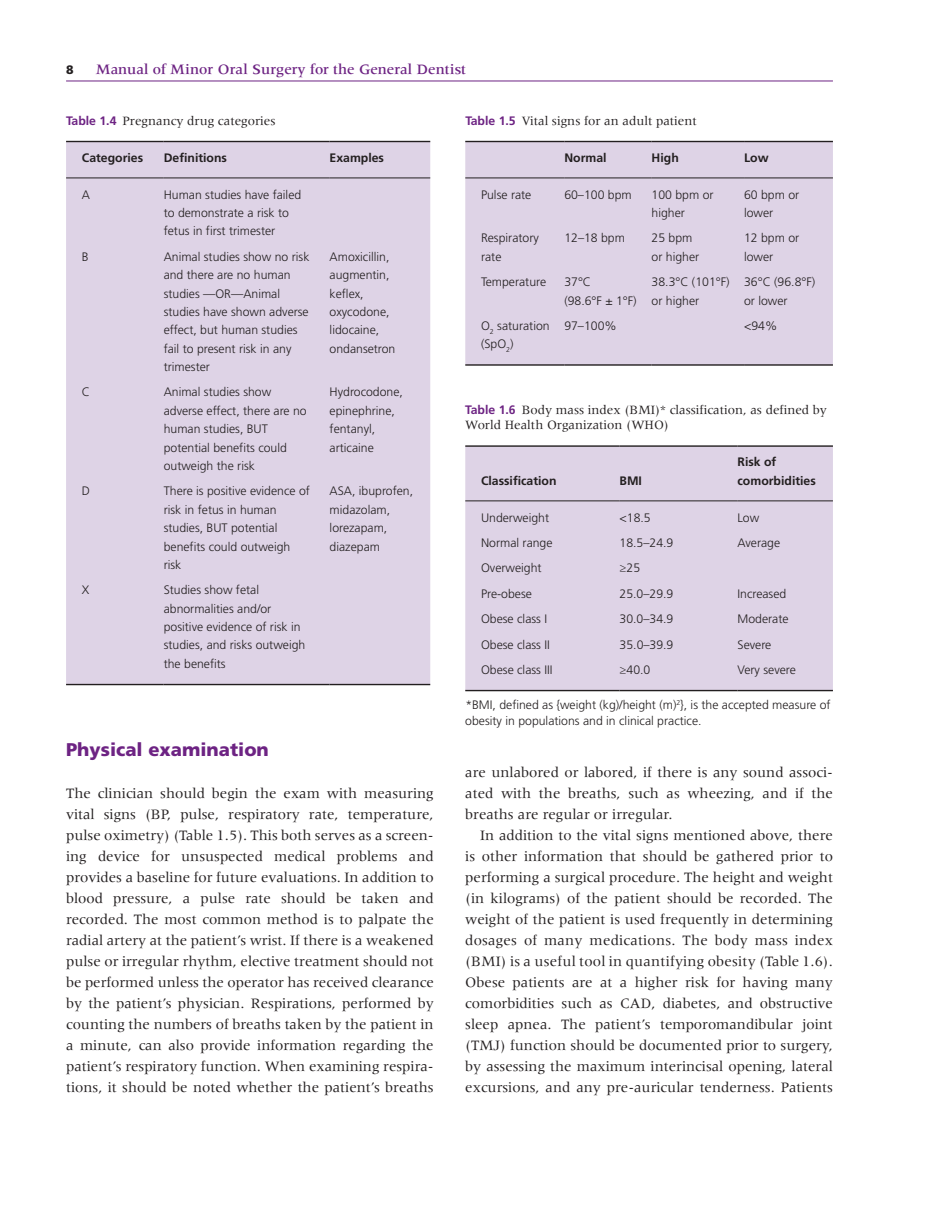
<style>
.page{position:relative;width:938px;height:1221px;background:#fff}
.page>*{position:absolute;margin:0;border:0;box-sizing:border-box;transform-origin:0 0}
.t1{font:900 18.38px "Frutiger LT Std";color:#6d2383}
.t2{font:14.88px/21px "Meridien LT Std";color:#231f20;text-align:justify}
.t3{font:500 14.88px "Meridien LT Std";color:#6d2383}
.t4{font:13.12px/15.8px "Meridien LT Std";color:#231f20}
.t5{font:300 12.25px/18.4px "Frutiger LT Std";color:#231f20}
.t6{font:700 12.25px/18.4px "Frutiger LT Std";color:#231f20}
.t7{font:900 12.25px "Frutiger LT Std";color:#231f20}
.s1{font-family:"Frutiger LT Std";font-weight:700;font-size:12.25px;color:#6d2383}
</style>
<div class="page">
<hr style="left:66px;top:81px;width:767px;height:1px;background:#6d2383">
<div style="left:66px;top:142px;width:364px;height:35px;background:#ded3e6"></div>
<div style="left:66px;top:178px;width:364px;height:505px;background:#ded3e6"></div>
<hr style="left:164px;top:683px;width:165px;height:2px;background:#231f20">
<hr style="left:329px;top:683px;width:101px;height:2px;background:#231f20">
<hr style="left:66px;top:683px;width:98px;height:2px;background:#231f20">
<hr style="left:164px;top:141px;width:165px;height:1px;background:#231f20">
<hr style="left:164px;top:177px;width:165px;height:1px;background:#231f20">
<hr style="left:329px;top:141px;width:101px;height:1px;background:#231f20">
<hr style="left:329px;top:177px;width:101px;height:1px;background:#231f20">
<hr style="left:66px;top:141px;width:98px;height:1px;background:#231f20">
<hr style="left:66px;top:177px;width:98px;height:1px;background:#231f20">
<div style="left:465px;top:142px;width:368px;height:35px;background:#ded3e6"></div>
<div style="left:465px;top:178px;width:368px;height:186px;background:#ded3e6"></div>
<hr style="left:651px;top:364px;width:93px;height:1px;background:#231f20">
<hr style="left:564px;top:364px;width:87px;height:1px;background:#231f20">
<hr style="left:744px;top:364px;width:89px;height:1px;background:#231f20">
<hr style="left:465px;top:364px;width:99px;height:1px;background:#231f20">
<hr style="left:564px;top:141px;width:87px;height:1px;background:#231f20">
<hr style="left:564px;top:177px;width:87px;height:1px;background:#231f20">
<hr style="left:651px;top:141px;width:93px;height:1px;background:#231f20">
<hr style="left:651px;top:177px;width:93px;height:1px;background:#231f20">
<hr style="left:744px;top:141px;width:89px;height:1px;background:#231f20">
<hr style="left:744px;top:177px;width:89px;height:1px;background:#231f20">
<hr style="left:465px;top:141px;width:99px;height:1px;background:#231f20">
<hr style="left:465px;top:177px;width:99px;height:1px;background:#231f20">
<div style="left:465px;top:447px;width:368px;height:53px;background:#ded3e6"></div>
<div style="left:465px;top:501px;width:368px;height:188px;background:#ded3e6"></div>
<hr style="left:619px;top:689px;width:118px;height:2px;background:#231f20">
<hr style="left:737px;top:689px;width:96px;height:2px;background:#231f20">
<hr style="left:465px;top:689px;width:154px;height:2px;background:#231f20">
<hr style="left:619px;top:445px;width:118px;height:2px;background:#231f20">
<hr style="left:619px;top:500px;width:118px;height:1px;background:#231f20">
<hr style="left:737px;top:445px;width:96px;height:2px;background:#231f20">
<hr style="left:737px;top:500px;width:96px;height:1px;background:#231f20">
<hr style="left:465px;top:445px;width:154px;height:2px;background:#231f20">
<hr style="left:465px;top:500px;width:154px;height:1px;background:#231f20">
<p class="t7" style="left:66px;top:62px;width:9px">8</p>
<p class="t3" style="left:96px;top:61px;width:372px">Manual of Minor Oral Surgery for the General Dentist</p>
<p class="t4" style="left:66px;top:112px;width:211px"><span class="s1">Table 1.4</span> Pregnancy drug categories</p>
<p class="t6" style="left:82px;top:148px;width:63px">Categories</p>
<p class="t6" style="left:164px;top:148px;width:65px">Definitions</p>
<p class="t6" style="left:329px;top:148px;width:56px">Examples</p>
<p class="t5" style="left:82px;top:185px;width:10px">A</p>
<p class="t5" style="left:164px;top:185px;width:139px">Human studies have failed to demonstrate a risk to fetus in first trimester</p>
<p class="t5" style="left:82px;top:247px;width:8px">B</p>
<p class="t5" style="left:164px;top:247px;width:147px">Animal studies show no risk and there are no human studies —OR—Animal studies have shown adverse effect, but human studies fail to present risk in any trimester</p>
<p class="t5" style="left:329px;top:247px;width:67px">Amoxicillin, augmentin, keflex, oxycodone, lidocaine, ondansetron</p>
<p class="t5" style="left:82px;top:383px;width:10px">C</p>
<p class="t5" style="left:164px;top:383px;width:144px">Animal studies show adverse effect, there are no human studies, BUT potential benefits could outweigh the risk</p>
<p class="t5" style="left:329px;top:383px;width:75px">Hydrocodone, epinephrine, fentanyl, articaine</p>
<p class="t5" style="left:82px;top:482px;width:10px">D</p>
<p class="t5" style="left:164px;top:482px;width:148px">There is positive evidence of risk in fetus in human studies, BUT potential benefits could outweigh risk</p>
<p class="t5" style="left:329px;top:482px;width:85px">ASA, ibuprofen, midazolam, lorezapam, diazepam</p>
<p class="t5" style="left:82px;top:581px;width:9px">X</p>
<p class="t5" style="left:164px;top:581px;width:143px">Studies show fetal abnormalities and/or positive evidence of risk in studies, and risks outweigh the benefits</p>
<p class="t1" style="left:66px;top:738px;width:204px">Physical examination</p>
<p class="t2" style="left:66px;top:782px;width:369px">The clinician should begin the exam with measuring vital signs (BP, pulse, respiratory rate, temperature, pulse oximetry) (Table 1.5). This both serves as a screen&shy;ing device for unsuspected medical problems and provides a baseline for future evaluations. In addition to blood pressure, a pulse rate should be taken and recorded. The most common method is to palpate the radial artery at the patient’s wrist. If there is a weakened pulse or irregular rhythm, elective treatment should not be performed unless the operator has received clearance by the patient’s physician. Respirations, performed by counting the numbers of breaths taken by the patient in a minute, can also provide information regarding the patient’s respiratory function. When examining respira&shy;tions, it should be noted whether the patient’s breaths</p>
<p class="t4" style="left:465px;top:112px;width:233px"><span class="s1">Table 1.5</span> Vital signs for an adult patient</p>
<p class="t6" style="left:564px;top:148px;width:44px">Normal</p>
<p class="t6" style="left:651px;top:148px;width:29px">High</p>
<p class="t6" style="left:744px;top:148px;width:26px">Low</p>
<p class="t5" style="left:481px;top:185px;width:52px">Pulse rate</p>
<p class="t5" style="left:564px;top:185px;width:69px">60–100 bpm</p>
<p class="t5" style="left:651px;top:185px;width:63px">100 bpm or higher</p>
<p class="t5" style="left:744px;top:185px;width:57px">60 bpm or lower</p>
<p class="t5" style="left:481px;top:229px;width:59px">Respiratory rate</p>
<p class="t5" style="left:564px;top:229px;width:62px">12–18 bpm</p>
<p class="t5" style="left:651px;top:229px;width:49px">25 bpm or higher</p>
<p class="t5" style="left:744px;top:229px;width:57px">12 bpm or lower</p>
<p class="t5" style="left:481px;top:273px;width:67px">Temperature</p>
<p class="t5" style="left:564px;top:273px;width:74px">37°C<br>(98.6°F ± 1°F)</p>
<p class="t5" style="left:651px;top:273px;width:79px">38.3°C (101°F) or higher</p>
<p class="t5" style="left:744px;top:273px;width:73px">36°C (96.8°F) or lower</p>
<p class="t5" style="left:481px;top:317px;width:70px">O<sub>2</sub> saturation (SpO<sub>2</sub>)</p>
<p class="t5" style="left:564px;top:317px;width:54px">97–100%</p>
<p class="t5" style="left:744px;top:317px;width:35px">&lt;94%</p>
<p class="t4" style="left:465px;top:401px;width:363px"><span class="s1">Table 1.6</span> Body mass index (BMI)* classification, as defined by<br>World Health Organization (WHO)</p>
<p class="t6" style="left:481px;top:471px;width:77px">Classification</p>
<p class="t6" style="left:619px;top:471px;width:24px">BMI</p>
<p class="t6" style="left:737px;top:453px;width:80px">Risk of comorbidities</p>
<p class="t5" style="left:481px;top:508px;width:70px">Underweight</p>
<p class="t5" style="left:619px;top:508px;width:33px">&lt;18.5</p>
<p class="t5" style="left:737px;top:508px;width:23px">Low</p>
<p class="t5" style="left:481px;top:533px;width:73px">Normal range</p>
<p class="t5" style="left:619px;top:533px;width:55px">18.5–24.9</p>
<p class="t5" style="left:737px;top:533px;width:44px">Average</p>
<p class="t5" style="left:481px;top:559px;width:62px">Overweight</p>
<p class="t5" style="left:619px;top:559px;width:22px">≥25</p>
<p class="t5" style="left:481px;top:584px;width:52px">Pre‐obese</p>
<p class="t5" style="left:619px;top:584px;width:55px">25.0–29.9</p>
<p class="t5" style="left:737px;top:584px;width:50px">Increased</p>
<p class="t5" style="left:481px;top:610px;width:68px">Obese class I</p>
<p class="t5" style="left:619px;top:610px;width:55px">30.0–34.9</p>
<p class="t5" style="left:737px;top:610px;width:53px">Moderate</p>
<p class="t5" style="left:481px;top:635px;width:70px">Obese class II</p>
<p class="t5" style="left:619px;top:635px;width:55px">35.0–39.9</p>
<p class="t5" style="left:737px;top:635px;width:35px">Severe</p>
<p class="t5" style="left:481px;top:660px;width:73px">Obese class III</p>
<p class="t5" style="left:619px;top:660px;width:32px">≥40.0</p>
<p class="t5" style="left:737px;top:660px;width:60px">Very severe</p>
<p class="t5" style="left:465px;top:696px;width:367px;line-height:15.8px">*BMI, defined as {weight (kg)/height (m)<sup>2</sup>}, is the accepted measure of obesity in populations and in clinical practice.</p>
<p class="t2" style="left:465px;top:761px;width:369px">are unlabored or labored, if there is any sound associ&shy;ated with the breaths, such as wheezing, and if the breaths are regular or irregular.</p>
<p class="t2" style="left:465px;top:824px;width:369px;text-indent:15px">In addition to the vital signs mentioned above, there is other information that should be gathered prior to performing a surgical procedure. The height and weight (in kilograms) of the patient should be recorded. The weight of the patient is used frequently in determining dosages of many medications. The body mass index (BMI) is a useful tool in quantifying obesity (Table 1.6).<br>Obese patients are at a higher risk for having many comorbidities such as CAD, diabetes, and obstructive sleep apnea. The patient’s temporomandibular joint (TMJ) function should be documented prior to surgery, by assessing the maximum interincisal opening, lateral excursions, and any pre‐auricular tenderness. Patients</p>
</div>
